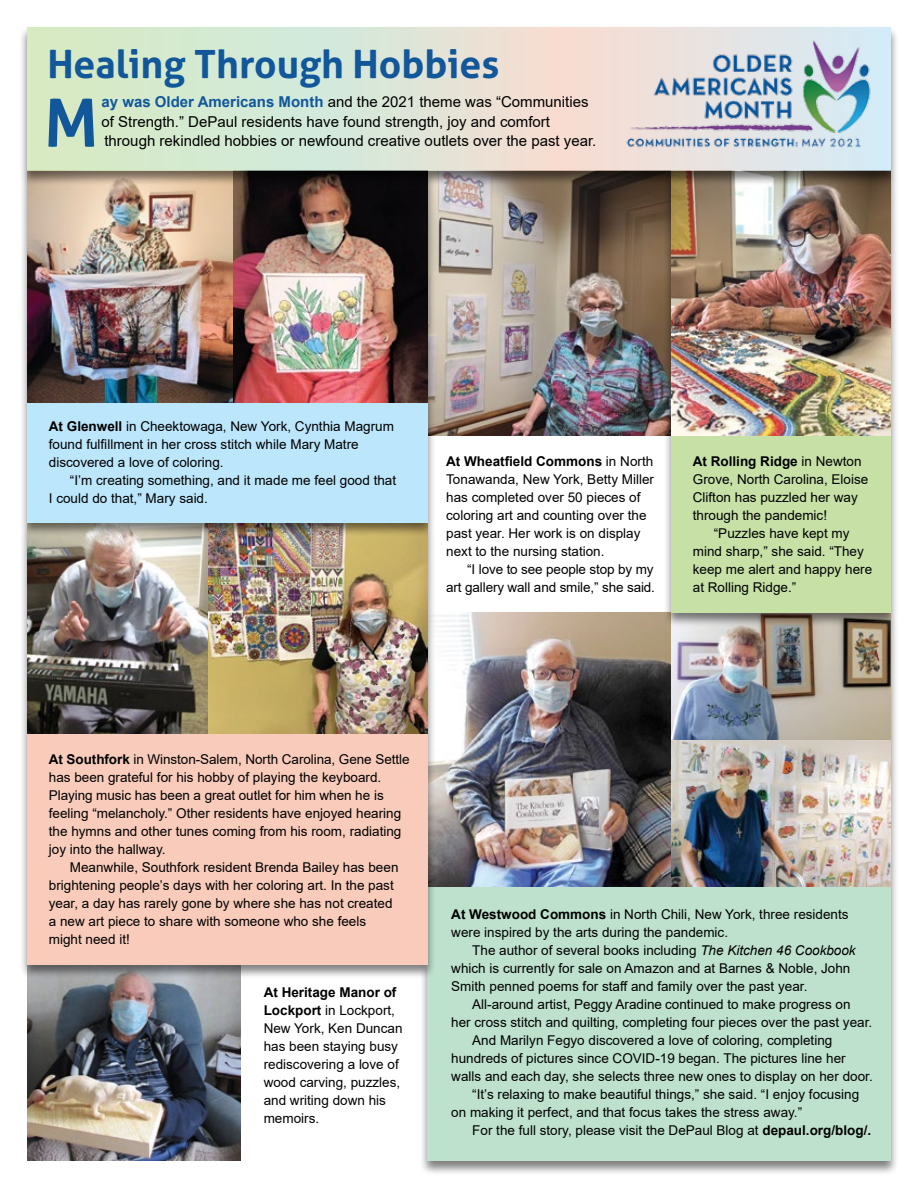
<style>
.page{position:relative;width:918px;height:1188px;background:#fff}
.page>*{position:absolute;margin:0;border:0;box-sizing:border-box;transform-origin:0 0}
.t1{font:700 66px "Aller";color:#11579a}
.t2{font:700 39px "Aller";color:#11579a}
.t3{font:15px/19.5px "Arial";color:#000}
.t4{font:13.5px/18px "Arial";color:#000}
.s1{font-weight:700;color:#11579a}
.s2{font-weight:700}
.s3{font-style:italic}
</style>
<div class="page">
<div style="left:419px;top:611px;width:480px;height:565px;background:#000;opacity:.5"></div>
<div style="left:428px;top:612px;width:463px;height:549px;background:#bde1cc"></div>
<img style="left:436px;top:612px;width:236px;height:275px">
<img style="left:672px;top:740px;width:219px;height:147px">
<img style="left:672px;top:627px;width:219px;height:113px">
<img style="left:27px;top:979px;width:213px;height:182px">
<div style="left:19px;top:521px;width:417px;height:458px;background:#000;opacity:.5"></div>
<div style="left:27px;top:522px;width:401px;height:442px;background:#f8cbbb"></div>
<img style="left:27px;top:537px;width:181px;height:197px">
<img style="left:436px;top:186px;width:228px;height:250px">
<img style="left:208px;top:537px;width:220px;height:197px">
<div style="left:19px;top:169px;width:417px;height:368px;background:#000;opacity:.5"></div>
<div style="left:27px;top:170px;width:401px;height:352px;background:#bce6fb"></div>
<div style="left:664px;top:169px;width:235px;height:458px;background:#000;opacity:.5"></div>
<div style="left:672px;top:170px;width:219px;height:442px;background:#c6e0a6"></div>
<img style="left:27px;top:186px;width:401px;height:217px">
<img style="left:672px;top:186px;width:219px;height:250px">
<div style="left:19px;top:26px;width:880px;height:160px;background:#000;opacity:.75"></div>
<svg style="left:27px;top:27px;width:864px;height:144px;background:#dde5d2"></svg>
<img style="left:606px;top:33px;width:283px;height:132px">
<h2 class="t2" style="left:47px;top:40px;width:454px">Healing Through Hobbies</h2>
<p class="t3" style="left:102px;top:92px;width:489px"><span class="s1">ay was Older Americans Month</span> and the 2021 theme was “Communities of Strength.” DePaul residents have found strength, joy and comfort</p>
<h1 class="t1" style="left:44px;top:82px;width:55px">M</h1>
<p class="t3" style="left:104px;top:131px;width:493px">through rekindled hobbies or newfound creative outlets over the past year.</p>
<p class="t4" style="left:49px;top:417px;width:347px"><span class="s2">At Glenwell</span> in Cheektowaga, New York, Cynthia Magrum found fulfillment in her cross stitch while Mary Matre discovered a love of coloring.</p>
<p class="t4" style="left:49px;top:471px;width:349px;text-indent:21px">“I’m creating something, and it made me feel good that<br>I could do that,” Mary said.</p>
<p class="t4" style="left:446px;top:452px;width:209px"><span class="s2">At Wheatfield Commons</span> in North<br>Tonawanda, New York, Betty Miller has completed over 50 pieces of coloring art and counting over the past year. Her work is on display next to the nursing station.</p>
<p class="t4" style="left:446px;top:560px;width:210px;text-align:right">“I love to see people stop by my<br>art gallery wall and smile,” she said.</p>
<p class="t4" style="left:693px;top:452px;width:177px"><span class="s2">At Rolling Ridge</span> in Newton<br>Grove, North Carolina, Eloise<br>Clifton has puzzled her way through the pandemic!</p>
<p class="t4" style="left:693px;top:524px;width:181px;text-indent:21px">“Puzzles have kept my mind sharp,” she said. “They keep me alert and happy here at Rolling Ridge.”</p>
<p class="t4" style="left:49px;top:750px;width:362px"><span class="s2">At Southfork</span> in Winston-Salem, North Carolina, Gene Settle has been grateful for his hobby of playing the keyboard.<br>Playing music has been a great outlet for him when he is feeling “melancholy.” Other residents have enjoyed hearing the hymns and other tunes coming from his room, radiating joy into the hallway.</p>
<p class="t4" style="left:49px;top:858px;width:351px;text-indent:21px">Meanwhile, Southfork resident Brenda Bailey has been brightening people’s days with her coloring art. In the past year, a day has rarely gone by where she has not created a new art piece to share with someone who she feels might need it!</p>
<p class="t4" style="left:264px;top:983px;width:140px"><span class="s2">At Heritage Manor of<br>Lockport</span> in Lockport,<br>New York, Ken Duncan has been staying busy rediscovering a love of wood carving, puzzles, and writing down his memoirs.</p>
<p class="t4" style="left:451px;top:906px;width:399px"><span class="s2">At Westwood Commons</span> in North Chili, New York, three residents were inspired by the arts during the pandemic.</p>
<p class="t4" style="left:451px;top:942px;width:406px;text-indent:21px">The author of several books including <span class="s3">The Kitchen 46 Cookbook </span>which is currently for sale on Amazon and at Barnes &amp; Noble, John<br>Smith penned poems for staff and family over the past year.</p>
<p class="t4" style="left:472px;top:996px;width:380px">All-around artist, Peggy Aradine continued to make progress on</p>
<p class="t4" style="left:451px;top:1014px;width:422px">her cross stitch and quilting, completing four pieces over the past year.</p>
<p class="t4" style="left:472px;top:1032px;width:362px">And Marilyn Fegyo discovered a love of coloring, completing</p>
<p class="t4" style="left:451px;top:1050px;width:396px">hundreds of pictures since COVID-19 began. The pictures line her</p>
<p class="t4" style="left:451px;top:1068px;width:423px">walls and each day, she selects three new ones to display on her door.</p>
<p class="t4" style="left:472px;top:1085px;width:388px">“It’s relaxing to make beautiful things,” she said. “I enjoy focusing</p>
<p class="t4" style="left:451px;top:1103px;width:352px">on making it perfect, and that focus takes the stress away.”</p>
<p class="t4" style="left:472px;top:1121px;width:400px">For the full story, please visit the DePaul Blog at <span class="s2">depaul.org/blog/.</span></p>
</div>
